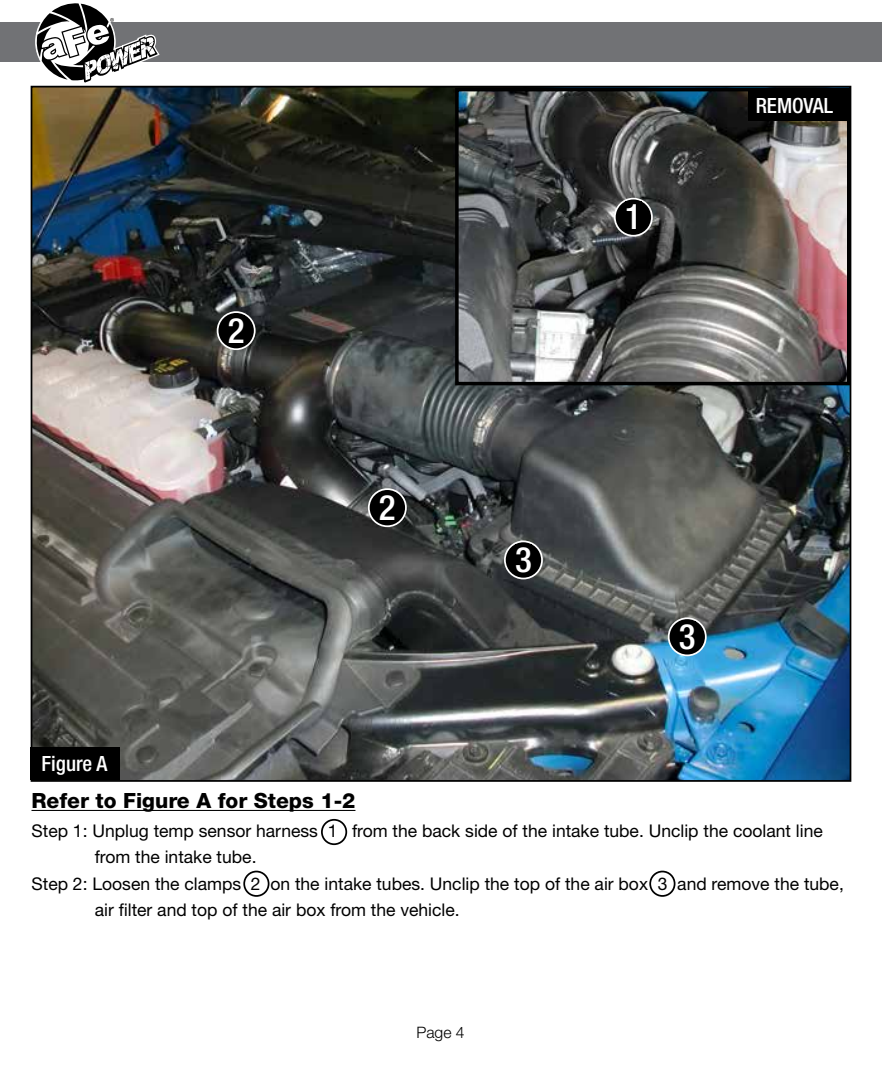
<style>
.page{position:relative;width:882px;height:1071px;background:#fff}
.page>*{position:absolute;margin:0;border:0;box-sizing:border-box;transform-origin:0 0}
.t1{font:500 condensed 35px "Helvetica Neue";color:#fff}
.t2{font:800 21px "Helvetica Neue";color:#000}
.t3{font:500 condensed 21px "Helvetica Neue";color:#fff}
.t4{font:17.5px "Helvetica Neue";color:#000}
.t5{font:300 15.75px "Helvetica Neue";color:#000}
</style>
<div class="page">
<img style="left:34px;top:89px;width:814px;height:690px">
<div style="left:0;top:23px;width:882px;height:39px;background:#717275"></div>
<svg style="left:36px;top:3px;width:124px;height:80px"></svg>
<hr style="left:32px;top:810px;width:323px;height:1px;background:#000">
<img style="left:460px;top:93px;width:385px;height:287px">
<div style="left:455px;top:88px;width:395px;height:297px;border:4px solid #000"></div>
<div style="left:748px;top:88px;width:102px;height:33px;background:#000"></div>
<div style="left:321px;top:819px;width:26px;height:26px;border:2px solid #000;border-radius:50%"></div>
<div style="left:615px;top:199px;width:37px;height:37px;background:#000;border-radius:50%"></div>
<div style="left:614px;top:198px;width:39px;height:39px;border:2px solid #fff;border-radius:50%"></div>
<div style="left:625px;top:202px;width:17px;height:27px;background:#000"></div>
<div style="left:243px;top:871px;width:26px;height:26px;border:2px solid #000;border-radius:50%"></div>
<svg style="left:218px;top:312px;width:37px;height:37px"></svg>
<div style="left:217px;top:311px;width:39px;height:39px;border:2px solid #fff;border-radius:50%"></div>
<div style="left:228px;top:315px;width:17px;height:28px;background:#000"></div>
<svg style="left:369px;top:489px;width:37px;height:37px"></svg>
<div style="left:368px;top:488px;width:39px;height:39px;border:2px solid #fff;border-radius:50%"></div>
<div style="left:379px;top:492px;width:17px;height:28px;background:#000"></div>
<div style="left:649px;top:871px;width:26px;height:26px;border:2px solid #000;border-radius:50%"></div>
<svg style="left:505px;top:541px;width:37px;height:38px"></svg>
<div style="left:504px;top:541px;width:39px;height:38px;border:2px solid #fff;border-radius:50%"></div>
<div style="left:515px;top:544px;width:17px;height:28px;background:#000"></div>
<svg style="left:669px;top:618px;width:37px;height:37px"></svg>
<div style="left:668px;top:617px;width:39px;height:39px;border:2px solid #fff;border-radius:50%"></div>
<div style="left:679px;top:621px;width:17px;height:28px;background:#000"></div>
<div style="left:30px;top:747px;width:89px;height:33px;background:#000"></div>
<h1 class="t1" style="left:228px;top:309px;width:18px">2</h1>
<p class="t3" style="left:42px;top:751px;width:67px">Figure A</p>
<h1 class="t1" style="left:379px;top:486px;width:18px">2</h1>
<h1 class="t1" style="left:625px;top:196px;width:18px">1</h1>
<p class="t3" style="left:756px;top:93px;width:79px">REMOVAL</p>
<h1 class="t1" style="left:515px;top:539px;width:18px">3</h1>
<h1 class="t1" style="left:679px;top:615px;width:18px">3</h1>
<p class="t2" style="left:32px;top:788px;width:325px">Refer to Figure A for Steps 1-2</p>
<p class="t4" style="left:32px;top:820px;width:793px">Step 1: Unplug temp sensor harness 1 from the back side of the intake tube. Unclip the coolant line</p>
<p class="t4" style="left:95px;top:847px;width:163px">from the intake tube.</p>
<p class="t4" style="left:32px;top:873px;width:814px">Step 2: Loosen the clamps 2 on the intake tubes. Unclip the top of the air box 3 and remove the tube,</p>
<p class="t4" style="left:95px;top:899px;width:366px">air filter and top of the air box from the vehicle.</p>
<p class="t5" style="left:416px;top:1023px;width:50px">Page 4</p>
</div>
